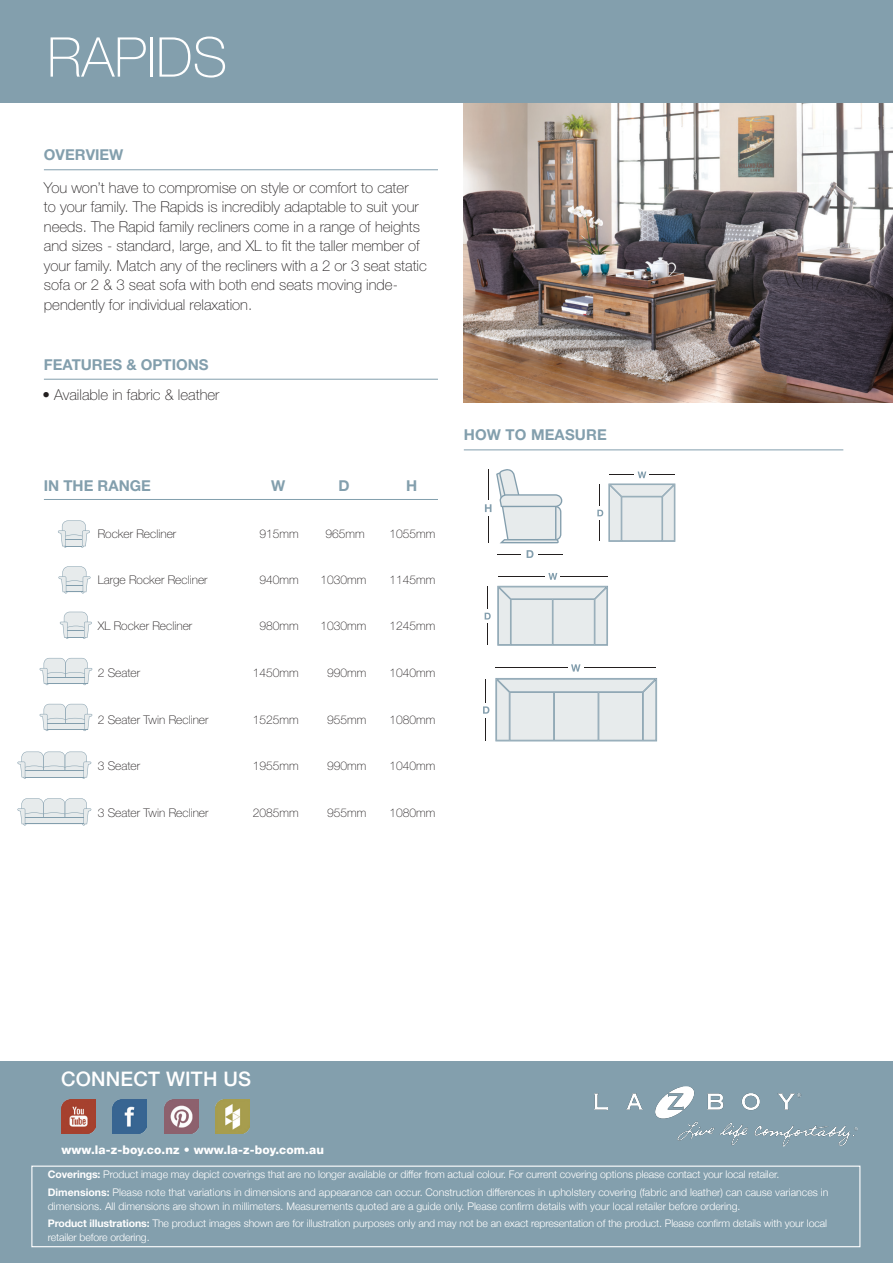
<style>
.page{position:relative;width:893px;height:1263px;background:#fff}
.page>*{position:absolute;margin:0;border:0;box-sizing:border-box;transform-origin:0 0}
.t1{font:100 54.9px "Helvetica Neue";color:#fff}
.t2{font:500 20.1px "Helvetica Neue";letter-spacing:.01em;color:#fff}
.DA_Description{font:100 15px/19.5px "Helvetica Neue";color:#231f20}
.Measurement_heading{font:700 15px "Helvetica Neue";color:#839fad}
.DA_measurements{font:100 12px "Helvetica Neue";color:#231f20}
.t3{font:800 12px "Helvetica Neue";letter-spacing:.01em;color:#fff}
.t4{font:300 10.5px/13.5px "Helvetica Neue";letter-spacing:-.01em;color:#fff}
.s1{font-weight:700}
</style>
<div class="page">
<img style="left:464px;top:103px;width:429px;height:300px">
<div style="left:0;top:0;width:893px;height:103px;background:#839fad"></div>
<div style="left:0;top:1061px;width:893px;height:202px;background:#839fad"></div>
<hr style="left:44px;top:379px;width:394px;height:1px;background:#839fad">
<hr style="left:44px;top:169px;width:394px;height:1px;background:#839fad">
<hr style="left:464px;top:449px;width:379px;height:1px;background:#839fad">
<div style="left:31px;top:1165px;width:829px;height:82px;border:1px solid #fff"></div>
<hr style="left:44px;top:499px;width:394px;height:1px;background:#839fad">
<svg style="left:58px;top:520px;width:32px;height:28px"></svg>
<img style="left:61px;top:1100px;width:34px;height:33px">
<img style="left:113px;top:1100px;width:34px;height:33px">
<img style="left:164px;top:1100px;width:34px;height:33px">
<img style="left:216px;top:1100px;width:33px;height:33px">
<hr style="left:497px;top:554px;width:65px;height:1px;background:#231f1f">
<div style="left:521px;top:545px;width:17px;height:13px;background:#fff"></div>
<svg style="left:527px;top:550px;width:6px;height:8px"></svg>
<svg style="left:485px;top:469px;width:77px;height:74px"></svg>
<svg style="left:597px;top:471px;width:78px;height:71px"></svg>
<hr style="left:487px;top:587px;width:1px;height:58px;background:#231f1f">
<hr style="left:498px;top:576px;width:109px;height:1px;background:#231f1f">
<div style="left:545px;top:569px;width:15px;height:12px;background:#fff"></div>
<svg style="left:548px;top:573px;width:9px;height:7px"></svg>
<svg style="left:484px;top:609px;width:5px;height:14px"></svg>
<svg style="left:485px;top:613px;width:6px;height:6px"></svg>
<svg style="left:497px;top:586px;width:111px;height:60px;background:#dbe1e4"></svg>
<hr style="left:485px;top:679px;width:1px;height:61px;background:#231f1f">
<hr style="left:496px;top:668px;width:160px;height:1px;background:#231f1f">
<div style="left:568px;top:660px;width:15px;height:12px;background:#fff"></div>
<svg style="left:571px;top:664px;width:9px;height:8px"></svg>
<div style="left:480px;top:703px;width:10px;height:15px;background:#fff"></div>
<svg style="left:483px;top:706px;width:6px;height:8px"></svg>
<svg style="left:495px;top:678px;width:162px;height:63px;background:#dce2e5"></svg>
<img style="left:560px;top:1086px;width:301px;height:91px">
<svg style="left:17px;top:798px;width:74px;height:27px;background:#dde3e6"></svg>
<svg style="left:17px;top:752px;width:74px;height:27px;background:#dee4e7"></svg>
<svg style="left:40px;top:704px;width:52px;height:27px"></svg>
<svg style="left:40px;top:658px;width:52px;height:27px"></svg>
<svg style="left:58px;top:566px;width:33px;height:27px"></svg>
<svg style="left:60px;top:612px;width:32px;height:27px"></svg>
<p class="t1" style="left:47px;top:27px;width:182px">RAPIDS</p>
<p class="Measurement_heading" style="left:44px;top:146px;width:81px">OVERVIEW</p>
<p class="DA_Description" style="left:44px;top:178px;width:384px">You won’t have to compromise on style or comfort to cater<br>to your family. The Rapids is incredibly adaptable to suit your needs. The Rapid family recliners come in a range of heights and sizes - standard, large, and XL to fit the taller member of your family. Match any of the recliners with a 2 or 3 seat static sofa or 2 &amp; 3 seat sofa with both end seats moving inde&shy;pendently for individual relaxation.</p>
<p class="Measurement_heading" style="left:44px;top:355px;width:166px">FEATURES &amp; OPTIONS</p>
<p class="DA_Description" style="left:43px;top:385px;width:178px">• Available in fabric &amp; leather</p>
<p class="Measurement_heading" style="left:44px;top:476px;width:109px">IN THE RANGE</p>
<p class="Measurement_heading" style="left:271px;top:476px;width:16px">W</p>
<p class="Measurement_heading" style="left:339px;top:476px;width:13px">D</p>
<p class="Measurement_heading" style="left:406px;top:476px;width:13px">H</p>
<p class="DA_measurements" style="left:98px;top:527px;width:80px">Rocker Recliner</p>
<p class="DA_measurements" style="left:260px;top:527px;width:41px">915mm</p>
<p class="DA_measurements" style="left:326px;top:527px;width:41px">965mm</p>
<p class="DA_measurements" style="left:389px;top:527px;width:47px">1055mm</p>
<p class="DA_measurements" style="left:98px;top:573px;width:111px">Large Rocker Recliner</p>
<p class="DA_measurements" style="left:260px;top:573px;width:41px">940mm</p>
<p class="DA_measurements" style="left:320px;top:573px;width:47px">1030mm</p>
<p class="DA_measurements" style="left:389px;top:573px;width:47px">1145mm</p>
<p class="DA_measurements" style="left:98px;top:619px;width:96px">XL Rocker Recliner</p>
<p class="DA_measurements" style="left:260px;top:619px;width:41px">980mm</p>
<p class="DA_measurements" style="left:320px;top:619px;width:47px">1030mm</p>
<p class="DA_measurements" style="left:389px;top:619px;width:47px">1245mm</p>
<p class="DA_measurements" style="left:98px;top:666px;width:44px">2 Seater</p>
<p class="DA_measurements" style="left:253px;top:666px;width:47px">1450mm</p>
<p class="DA_measurements" style="left:327px;top:666px;width:41px">990mm</p>
<p class="DA_measurements" style="left:389px;top:666px;width:47px">1040mm</p>
<p class="DA_measurements" style="left:98px;top:712px;width:112px">2 Seater Twin Recliner</p>
<p class="DA_measurements" style="left:253px;top:712px;width:47px">1525mm</p>
<p class="DA_measurements" style="left:327px;top:712px;width:41px">955mm</p>
<p class="DA_measurements" style="left:389px;top:712px;width:47px">1080mm</p>
<p class="DA_measurements" style="left:98px;top:759px;width:44px">3 Seater</p>
<p class="DA_measurements" style="left:253px;top:759px;width:47px">1955mm</p>
<p class="DA_measurements" style="left:327px;top:759px;width:41px">990mm</p>
<p class="DA_measurements" style="left:389px;top:759px;width:47px">1040mm</p>
<p class="DA_measurements" style="left:98px;top:805px;width:112px">3 Seater Twin Recliner</p>
<p class="DA_measurements" style="left:253px;top:805px;width:47px">2085mm</p>
<p class="DA_measurements" style="left:327px;top:805px;width:41px">955mm</p>
<p class="DA_measurements" style="left:389px;top:805px;width:47px">1080mm</p>
<p class="Measurement_heading" style="left:464px;top:426px;width:145px">HOW TO MEASURE</p>
<p class="t2" style="left:61px;top:1067px;width:192px">CONNECT WITH US</p>
<p class="t3" style="left:61px;top:1142px;width:264px">www.la-z-boy.co.nz • www.la-z-boy.com.au</p>
<p class="t4" style="left:48px;top:1167px;width:733px"><span class="s1">Coverings:</span> Product image may depict coverings that are no longer available or differ from actual colour. For current covering options please contact your local retailer.</p>
<p class="t4" style="left:48px;top:1185px;width:782px"><span class="s1">Dimensions:</span> Please note that variations in dimensions and appearance can occur. Construction differences in upholstery covering (fabric and leather) can cause variances in dimensions. All dimensions are shown in millimeters. Measurements quoted are a guide only. Please confirm details with your local retailer before ordering.</p>
<p class="t4" style="left:48px;top:1216px;width:781px"><span class="s1">Product illustrations:</span> The product images shown are for illustration purposes only and may not be an exact representation of the product. Please confirm details with your local retailer before ordering.</p>
</div>
